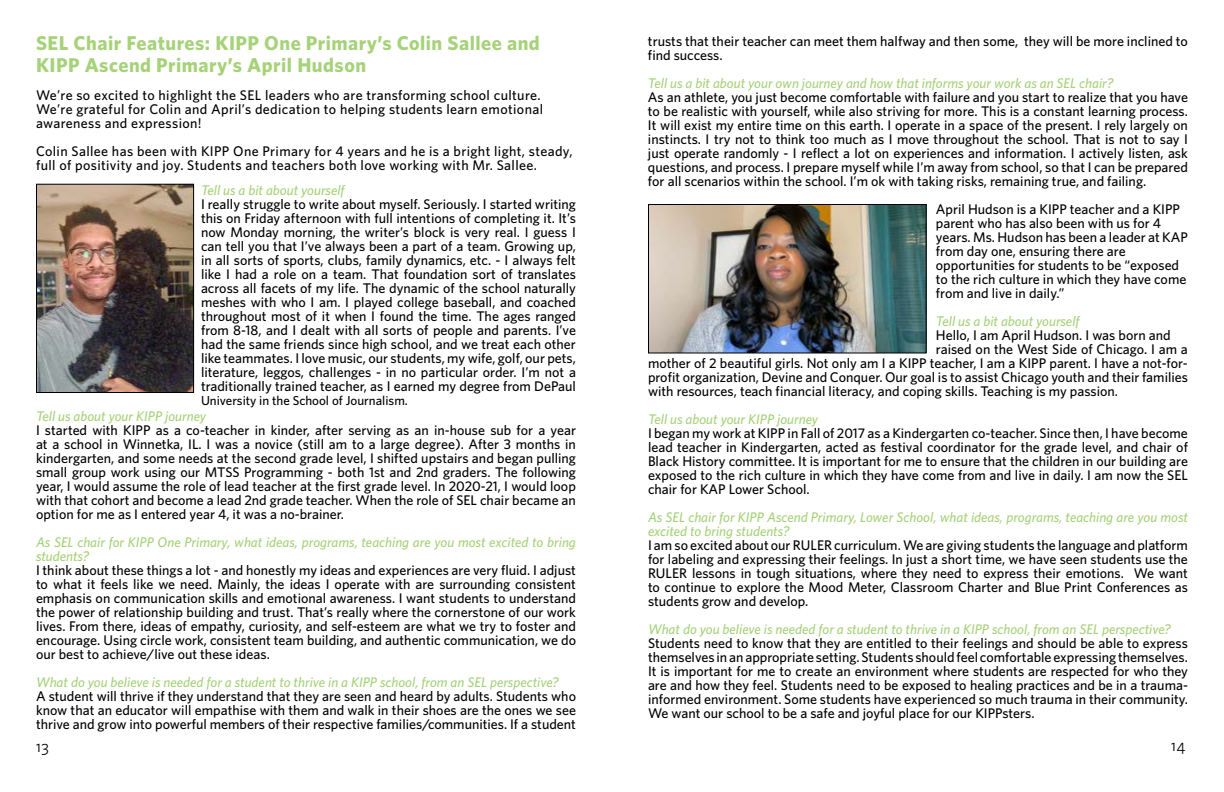
<style>
.page{position:relative;width:1224px;height:792px;background:#fff}
.page>*{position:absolute;margin:0;border:0;box-sizing:border-box;transform-origin:0 0}
.t1{font:700 20px/22px "Whitney";letter-spacing:.025em;color:#a6d279}
.t2{font:16px "Whitney Book SC";color:#000}
.t3{font:500 14px/14px "Whitney";color:#000;text-align:justify}
.t4{font:italic 500 14px/14px "Whitney";color:#a6d279}
.t5{font:500 14px/14px "Whitney";letter-spacing:.025em;color:#000}
.t6{font:500 13px "Whitney";color:#000}
</style>
<div class="page">
<img style="left:38px;top:186px;width:154px;height:205px">
<div style="left:36px;top:184px;width:158px;height:209px;border:1px solid #000"></div>
<img style="left:650px;top:206px;width:275px;height:146px">
<div style="left:648px;top:204px;width:279px;height:150px;border:1px solid #000"></div>
<h1 class="t1" style="left:36px;top:32px;width:505px">SEL Chair Features: KIPP One Primary’s Colin Sallee and<br>KIPP Ascend Primary’s April Hudson</h1>
<p class="t5" style="left:36px;top:88px;width:509px">We’re so excited to highlight the SEL leaders who are transforming school culture.<br>We’re grateful for Colin and April’s dedication to helping students learn emotional awareness and expression!</p>
<p class="t5" style="left:36px;top:144px;width:538px">Colin Sallee has been with KIPP One Primary for 4 years and he is a bright light, steady, full of positivity and joy. Students and teachers both love working with Mr. Sallee.</p>
<p class="t4" style="left:201px;top:183px;width:145px">Tell us a bit about yourself</p>
<p class="t3" style="left:201px;top:197px;width:377px">I really struggle to write about myself. Seriously. I started writing this on Friday afternoon with full intentions of completing it. It’s now Monday morning, the writer’s block is very real. I guess I can tell you that I’ve always been a part of a team. Growing up, in all sorts of sports, clubs, family dynamics, etc. - I always felt like I had a role on a team. That foundation sort of translates across all facets of my life. The dynamic of the school naturally meshes with who I am. I played college baseball, and coached throughout most of it when I found the time. The ages ranged from 8-18, and I dealt with all sorts of people and parents. I’ve had the same friends since high school, and we treat each other like teammates. I love music, our students, my wife, golf, our pets, literature, leggos, challenges - in no particular order. I’m not a traditionally trained teacher, as I earned my degree from DePaul</p>
<p class="t6" style="left:201px;top:393px;width:208px">University in the School of Journalism.</p>
<p class="t4" style="left:36px;top:409px;width:172px">Tell us about your KIPP journey</p>
<p class="t3" style="left:36px;top:423px;width:542px">I started with KIPP as a co-teacher in kinder, after serving as an in-house sub for a year at a school in Winnetka, IL. I was a novice (still am to a large degree). After 3 months in kindergarten, and some needs at the second grade level, I shifted upstairs and began pulling small group work using our MTSS Programming - both 1st and 2nd graders. The following year, I would assume the role of lead teacher at the first grade level. In 2020-21, I would loop with that cohort and become a lead 2nd grade teacher. When the role of SEL chair became an option for me as I entered year 4, it was a no-brainer.</p>
<p class="t4" style="left:36px;top:535px;width:541px">As SEL chair for KIPP One Primary, what ideas, programs, teaching are you most excited to bring students?</p>
<p class="t3" style="left:36px;top:563px;width:542px">I think about these things a lot - and honestly my ideas and experiences are very fluid. I adjust to what it feels like we need. Mainly, the ideas I operate with are surrounding consistent emphasis on communication skills and emotional awareness. I want students to understand the power of relationship building and trust. That’s really where the cornerstone of our work lives. From there, ideas of empathy, curiosity, and self-esteem are what we try to foster and encourage. Using circle work, consistent team building, and authentic communication, we do our best to achieve/live out these ideas.</p>
<p class="t4" style="left:36px;top:675px;width:525px">What do you believe is needed for a student to thrive in a KIPP school, from an SEL perspective?</p>
<p class="t3" style="left:36px;top:689px;width:542px">A student will thrive if they understand that they are seen and heard by adults. Students who know that an educator will empathise with them and walk in their shoes are the ones we see thrive and grow into powerful members of their respective families/communities. If a student</p>
<p class="t3" style="left:648px;top:34px;width:542px">trusts that their teacher can meet them halfway and then some, they will be more inclined to find success.</p>
<p class="t4" style="left:648px;top:76px;width:467px">Tell us a bit about your own journey and how that informs your work as an SEL chair?</p>
<p class="t3" style="left:648px;top:90px;width:542px">As an athlete, you just become comfortable with failure and you start to realize that you have to be realistic with yourself, while also striving for more. This is a constant learning process.<br>It will exist my entire time on this earth. I operate in a space of the present. I rely largely on instincts. I try not to think too much as I move throughout the school. That is not to say I just operate randomly - I reflect a lot on experiences and information. I actively listen, ask questions, and process. I prepare myself while I’m away from school, so that I can be prepared for all scenarios within the school. I’m ok with taking risks, remaining true, and failing.</p>
<p class="t3" style="left:936px;top:202px;width:254px;text-align:left">April Hudson is a KIPP teacher and a KIPP parent who has also been with us for 4 years. Ms. Hudson has been a leader at KAP from day one, ensuring there are opportunities for students to be “exposed to the rich culture in which they have come from and live in daily.”</p>
<p class="t4" style="left:936px;top:314px;width:145px">Tell us a bit about yourself</p>
<p class="t3" style="left:936px;top:328px;width:236px">Hello, I am April Hudson. I was born and</p>
<p class="t3" style="left:936px;top:342px;width:253px">raised on the West Side of Chicago. I am a</p>
<p class="t3" style="left:648px;top:356px;width:541px">mother of 2 beautiful girls. Not only am I a KIPP teacher, I am a KIPP parent. I have a not-for-</p>
<p class="t3" style="left:648px;top:370px;width:542px">profit organization, Devine and Conquer. Our goal is to assist Chicago youth and their families</p>
<p class="t3" style="left:648px;top:384px;width:472px">with resources, teach financial literacy, and coping skills. Teaching is my passion.</p>
<p class="t4" style="left:648px;top:412px;width:172px">Tell us about your KIPP journey</p>
<p class="t3" style="left:648px;top:426px;width:542px">I began my work at KIPP in Fall of 2017 as a Kindergarten co-teacher. Since then, I have become lead teacher in Kindergarten, acted as festival coordinator for the grade level, and chair of Black History committee. It is important for me to ensure that the children in our building are exposed to the rich culture in which they have come from and live in daily. I am now the SEL chair for KAP Lower School.</p>
<p class="t4" style="left:648px;top:510px;width:542px">As SEL chair for KIPP Ascend Primary, Lower School, what ideas, programs, teaching are you most excited to bring students?</p>
<p class="t3" style="left:648px;top:538px;width:542px">I am so excited about our RULER curriculum. We are giving students the language and platform for labeling and expressing their feelings. In just a short time, we have seen students use the RULER lessons in tough situations, where they need to express their emotions. We want to continue to explore the Mood Meter, Classroom Charter and Blue Print Conferences as students grow and develop.</p>
<p class="t4" style="left:648px;top:622px;width:525px">What do you believe is needed for a student to thrive in a KIPP school, from an SEL perspective?</p>
<p class="t3" style="left:648px;top:636px;width:542px">Students need to know that they are entitled to their feelings and should be able to express themselves in an appropriate setting. Students should feel comfortable expressing themselves.<br>It is important for me to create an environment where students are respected for who they are and how they feel. Students need to be exposed to healing practices and be in a trauma&shy;informed environment. Some students have experienced so much trauma in their community.<br>We want our school to be a safe and joyful place for our KIPPsters.</p>
<p class="t2" style="left:36px;top:737px;width:14px">13</p>
<p class="t2" style="left:1171px;top:736px;width:16px">14</p>
</div>
